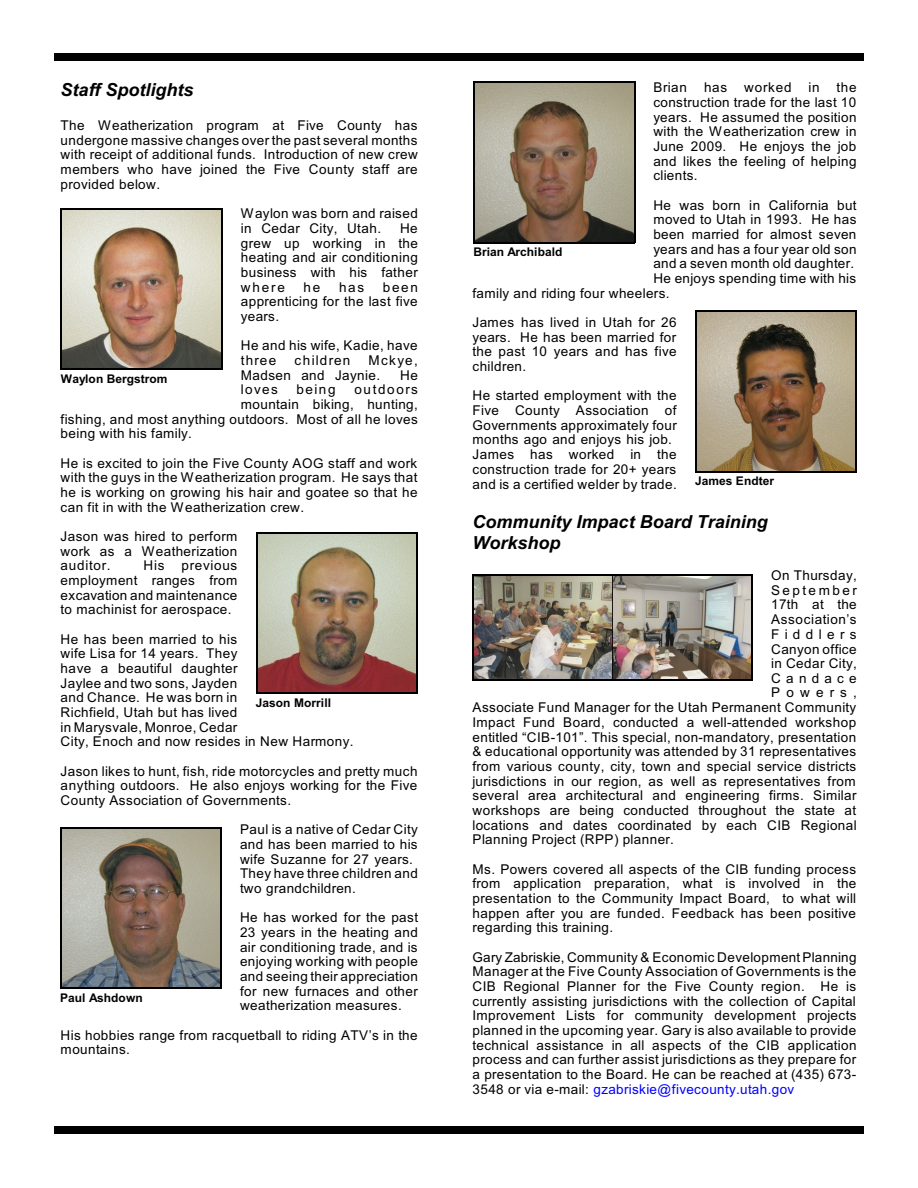
<style>
.page{position:relative;width:918px;height:1188px;background:#fff}
.page>*{position:absolute;margin:0;border:0;box-sizing:border-box;transform-origin:0 0}
.t1{font:italic 700 18px/21px "Arial";color:#000}
.t2{font:13.5px/14.7px "Arial";letter-spacing:.03em;color:#000;text-align:justify}
.t3{font:13.5px "Arial";letter-spacing:.18em;color:#000}
.t4{font:13.5px "Arial";letter-spacing:.09em;color:#000}
.t5{font:13.5px "Arial";letter-spacing:.125em;color:#000}
.t6{font:13.5px "Arial";letter-spacing:.4em;color:#000}
.t7{font:13.5px "Arial";letter-spacing:.39em;color:#000}
.t8{font:700 12px "Arial";color:#000}
.s1{color:#00f}
</style>
<div class="page">
<div style="left:54px;top:54px;width:810px;height:7px;background:#000"></div>
<img style="left:62px;top:209px;width:159px;height:159px">
<hr style="left:61px;top:208px;width:1px;height:162px;background:#000">
<hr style="left:221px;top:208px;width:2px;height:162px;background:#000">
<hr style="left:61px;top:208px;width:161px;height:1px;background:#000">
<hr style="left:61px;top:368px;width:161px;height:2px;background:#000">
<img style="left:257px;top:533px;width:160px;height:159px">
<hr style="left:256px;top:532px;width:1px;height:162px;background:#000">
<hr style="left:417px;top:532px;width:1px;height:162px;background:#000">
<hr style="left:256px;top:532px;width:162px;height:1px;background:#000">
<hr style="left:256px;top:692px;width:162px;height:2px;background:#000">
<img style="left:62px;top:829px;width:159px;height:159px">
<hr style="left:60px;top:827px;width:1px;height:162px;background:#000">
<hr style="left:221px;top:827px;width:1px;height:162px;background:#000">
<hr style="left:60px;top:827px;width:162px;height:2px;background:#000">
<hr style="left:60px;top:988px;width:162px;height:1px;background:#000">
<img style="left:475px;top:83px;width:159px;height:159px">
<hr style="left:473px;top:81px;width:2px;height:162px;background:#000">
<hr style="left:634px;top:81px;width:1px;height:162px;background:#000">
<hr style="left:473px;top:81px;width:162px;height:2px;background:#000">
<hr style="left:473px;top:242px;width:162px;height:1px;background:#000">
<img style="left:697px;top:312px;width:159px;height:159px">
<hr style="left:695px;top:311px;width:1px;height:161px;background:#000">
<hr style="left:856px;top:311px;width:1px;height:161px;background:#000">
<hr style="left:695px;top:311px;width:162px;height:1px;background:#000">
<hr style="left:695px;top:471px;width:162px;height:1px;background:#000">
<img style="left:474px;top:575px;width:278px;height:104px">
<hr style="left:472px;top:574px;width:2px;height:106px;background:#000">
<hr style="left:752px;top:574px;width:1px;height:106px;background:#000">
<hr style="left:472px;top:574px;width:281px;height:1px;background:#000">
<hr style="left:472px;top:679px;width:281px;height:1px;background:#000">
<div style="left:54px;top:1127px;width:810px;height:7px;background:#000"></div>
<h1 class="t1" style="left:61px;top:81px;width:135px">Staff Spotlights</h1>
<p class="t2" style="left:61px;top:119px;width:359px">The Weatherization program at Five County has undergone massive changes over the past several months with receipt of additional funds. Introduction of new crew members who have joined the Five County staff are provided below.</p>
<p class="t2" style="left:241px;top:207px;width:179px">Waylon was born and raised in Cedar City, Utah.</p>
<p class="t2" style="left:241px;top:222px;width:179px;text-indent:159px">He grew up working in the heating and air conditioning business with his father where</p>
<p class="t2" style="left:241px;top:281px;width:179px;text-indent:142px">been apprenticing for the last five years.</p>
<p class="t2" style="left:241px;top:340px;width:178px">He and his wife, Kadie, have three</p>
<p class="t2" style="left:304px;top:281px;width:18px">he</p>
<p class="t2" style="left:339px;top:281px;width:27px">has</p>
<p class="t2" style="left:241px;top:354px;width:178px;text-indent:128px">Mckye,<br>Madsen and Jaynie.</p>
<p class="t4" style="left:294px;top:355px;width:58px">children</p>
<p class="t2" style="left:400px;top:369px;width:19px">He</p>
<p class="t8" style="left:61px;top:374px;width:108px">Waylon Bergstrom</p>
<p class="t2" style="left:241px;top:383px;width:39px">loves</p>
<p class="t2" style="left:296px;top:383px;width:41px">being</p>
<p class="t5" style="left:354px;top:384px;width:65px">outdoors</p>
<p class="t2" style="left:241px;top:398px;width:179px">mountain biking, hunting,</p>
<p class="t2" style="left:61px;top:413px;width:359px">fishing, and most anything outdoors. Most of all he loves</p>
<p class="t2" style="left:61px;top:427px;width:133px">being with his family.</p>
<p class="t2" style="left:61px;top:457px;width:358px">He is excited to join the Five County AOG staff and work with the guys in the Weatherization program. He says that he is working on growing his hair and goatee so that he can fit in with the Weatherization crew.</p>
<p class="t2" style="left:61px;top:530px;width:178px">Jason was hired to perform work as a Weatherization auditor.</p>
<p class="t2" style="left:61px;top:559px;width:178px;text-indent:121px">previous employment ranges from excavation and maintenance to machinist for aerospace.</p>
<p class="t2" style="left:61px;top:633px;width:294px;text-align:left">He has been married to his<br>wife Lisa for 14 years. They<br>have a beautiful daughter<br>Jaylee and two sons, Jayden<br>and Chance. He was born in<br>Richfield, Utah but has lived<br>in Marysvale, Monroe, Cedar<br>City, Enoch and now resides in New Harmony.</p>
<p class="t2" style="left:61px;top:765px;width:358px">Jason likes to hunt, fish, ride motorcycles and pretty much anything outdoors. He also enjoys working for the Five County Association of Governments.</p>
<p class="t2" style="left:240px;top:823px;width:179px;text-align:left">Paul is a native of Cedar City and has been married to his wife Suzanne for 27 years.<br>They have three children and two grandchildren.</p>
<p class="t2" style="left:240px;top:911px;width:180px">He has worked for the past 23 years in the heating and air conditioning trade, and is enjoying working with people and seeing their appreciation for new furnaces and other weatherization measures.</p>
<p class="t2" style="left:61px;top:1029px;width:359px">His hobbies range from racquetball to riding ATV’s in the mountains.</p>
<p class="t2" style="left:144px;top:559px;width:22px">His</p>
<p class="t8" style="left:256px;top:698px;width:77px">Jason Morrill</p>
<p class="t8" style="left:60px;top:993px;width:84px">Paul Ashdown</p>
<p class="t2" style="left:653px;top:81px;width:205px;text-indent:183px">the construction trade for the last 10 years. He assumed the position with the Weatherization crew in June 2009. He enjoys the job and likes the feeling of helping clients.</p>
<p class="t2" style="left:653px;top:199px;width:205px">He was born in California but</p>
<p class="t2" style="left:653px;top:214px;width:205px">moved to Utah in 1993. He has</p>
<p class="t2" style="left:653px;top:228px;width:205px">been married for almost seven</p>
<p class="t2" style="left:653px;top:243px;width:205px">years and has a four year old son</p>
<p class="t2" style="left:653px;top:258px;width:202px">and a seven month old daughter.</p>
<p class="t2" style="left:653px;top:272px;width:204px">He enjoys spending time with his</p>
<p class="t2" style="left:472px;top:287px;width:199px">family and riding four wheelers.</p>
<p class="t2" style="left:472px;top:316px;width:206px">James has lived in Utah for 26 years. He has been married for the past 10 years and has five children.</p>
<p class="t2" style="left:472px;top:390px;width:206px;text-align:left">He started employment with the<br>Five County Association of<br>Governments approximately four months ago and enjoys his job.<br>James has worked in the construction trade for 20+ years and is a certified welder by trade.</p>
<h1 class="t1" style="left:472px;top:513px;width:297px">Community Impact Board Training<br>Workshop</h1>
<p class="t2" style="left:771px;top:569px;width:87px">On Thursday,</p>
<p class="t3" style="left:771px;top:585px;width:87px">September</p>
<p class="t2" style="left:771px;top:599px;width:87px">17th at the</p>
<p class="t2" style="left:771px;top:613px;width:87px">Association’s</p>
<p class="t6" style="left:771px;top:629px;width:87px">Fiddlers</p>
<p class="t2" style="left:771px;top:643px;width:87px">Canyon office</p>
<p class="t2" style="left:771px;top:657px;width:87px">in Cedar City,</p>
<p class="t7" style="left:771px;top:673px;width:87px">Candace</p>
<p class="t2" style="left:771px;top:687px;width:87px">Powers,</p>
<p class="t2" style="left:472px;top:701px;width:385px">Associate Fund Manager for the Utah Permanent Community</p>
<p class="t2" style="left:472px;top:716px;width:385px">Impact Fund Board, conducted a well-attended workshop</p>
<p class="t2" style="left:472px;top:731px;width:385px">entitled “CIB-101”. This special, non-mandatory, presentation</p>
<p class="t2" style="left:472px;top:745px;width:385px">&amp; educational opportunity was attended by 31 representatives</p>
<p class="t2" style="left:472px;top:760px;width:385px">from various county, city, town and special service districts</p>
<p class="t2" style="left:472px;top:775px;width:385px">jurisdictions in our region, as well as representatives from</p>
<p class="t2" style="left:472px;top:789px;width:386px">several area architectural and engineering firms. Similar</p>
<p class="t2" style="left:472px;top:804px;width:385px">workshops are being conducted throughout the state at</p>
<p class="t2" style="left:472px;top:819px;width:386px">locations and dates coordinated by each CIB Regional</p>
<p class="t2" style="left:472px;top:833px;width:203px">Planning Project (RPP) planner.</p>
<p class="t2" style="left:472px;top:863px;width:385px">Ms. Powers covered all aspects of the CIB funding process from application preparation, what is involved in the presentation to the Community Impact Board, to what will happen after you are funded. Feedback has been positive regarding this training.</p>
<p class="t2" style="left:472px;top:951px;width:386px">Gary Zabriskie, Community &amp; Economic Development Planning Manager at the Five County Association of Governments is the CIB Regional Planner for the Five County region. He is currently assisting jurisdictions with the collection of Capital Improvement Lists for community development projects planned in the upcoming year. Gary is also available to provide technical assistance in all aspects of the CIB application process and can further assist jurisdictions as they prepare for a presentation to the Board. He can be reached at (435) 673- 3548 or via e-mail: <span class="s1">gzabriskie@fivecounty.utah.gov</span></p>
<p class="t2" style="left:653px;top:81px;width:35px">Brian</p>
<p class="t2" style="left:704px;top:81px;width:25px">has</p>
<p class="t2" style="left:744px;top:81px;width:49px">worked</p>
<p class="t2" style="left:809px;top:81px;width:13px">in</p>
<p class="t8" style="left:473px;top:247px;width:91px">Brian Archibald</p>
<p class="t8" style="left:695px;top:477px;width:80px">James Endter</p>
</div>
